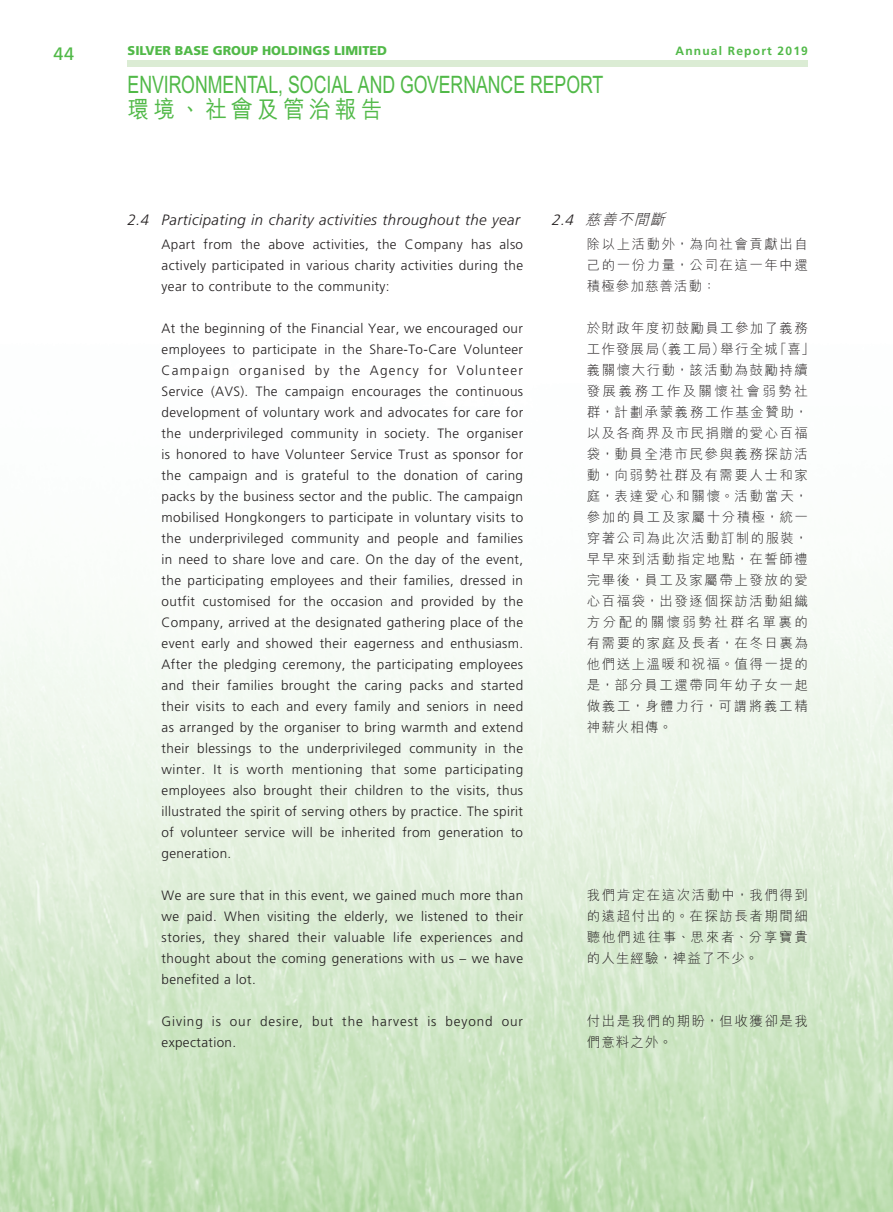
<style>
.page{position:relative;width:893px;height:1212px;background:#fff}
.page>*{position:absolute;margin:0;border:0;box-sizing:border-box;transform-origin:0 0}
.t1{font:24px "Arial Narrow MT Std";color:#51b948;scale:.9 1}
.t2{font:500 24px "M Hei HK";letter-spacing:.2em;color:#51b948;scale:.9 1}
.t3{font:18px "Frutiger LT Std";color:#51b948}
.t4{font:italic 300 15px "Frutiger LT Std";letter-spacing:.03em;color:#231f20}
.t5{font:italic 300 15px "M Hei HK";color:#231f20}
.t6{font:300 13.5px/21px "Frutiger LT Std";letter-spacing:.03em;color:#231f20;text-align:justify}
.t7{font:300 13.5px/21px "M Hei HK";letter-spacing:.11em;color:#231f20;text-align:justify}
.t8{font:300 13.5px/21px "Frutiger LT Std";letter-spacing:.065em;color:#231f20}
.t9{font:900 12.75px "Frutiger LT Std";color:#51b948}
.t10{font:700 12px "Frutiger LT Std";letter-spacing:.1em;color:#51b948}
.s1{font-family:"Frutiger LT Std"}
</style>
<div class="page">
<img style="left:0;top:598px;width:893px;height:614px">
<div style="left:128px;top:60px;width:680px;height:6px;background:#dbecd4"></div>
<h2 class="t3" style="left:54px;top:43px;width:22px">44</h2>
<p class="t9" style="left:128px;top:43px;width:261px">SILVER BASE GROUP HOLDINGS LIMITED</p>
<p class="t10" style="left:675px;top:43px;width:134px">Annual Report 2019</p>
<h1 class="t1" style="left:128px;top:70px;width:530px">ENVIRONMENTAL, SOCIAL AND GOVERNANCE REPORT</h1>
<h1 class="t2" style="left:128px;top:91px;width:285px">環境、社會及管治報告</h1>
<p class="t4" style="left:128px;top:211px;width:394px">2.4 Participating in charity activities throughout the year</p>
<p class="t6" style="left:162px;top:234px;width:363px">Apart from the above activities, the Company has also actively participated in various charity activities during the year to contribute to the community:</p>
<p class="t6" style="left:162px;top:318px;width:363px">At the beginning of the Financial Year, we encouraged our employees to participate in the Share-To-Care Volunteer Campaign organised by the Agency for Volunteer Service (AVS). The campaign encourages the continuous development of voluntary work and advocates for care for the underprivileged community in society. The organiser is honored to have Volunteer Service Trust as sponsor for the campaign and is grateful to the donation of caring packs by the business sector and the public. The campaign mobilised Hongkongers to participate in voluntary visits to the underprivileged community and people and families in need to share love and care. On the day of the event, the participating employees and their families, dressed in outfit customised for the occasion and provided by the Company, arrived at the designated gathering place of the event early and showed their eagerness and enthusiasm.<br>After the pledging ceremony, the participating employees and their families brought the caring packs and started their visits to each and every family and seniors in need as arranged by the organiser to bring warmth and extend their blessings to the underprivileged community in the winter. It is worth mentioning that some participating employees also brought their children to the visits, thus illustrated the spirit of serving others by practice. The spirit of volunteer service will be inherited from generation to generation.</p>
<p class="t6" style="left:162px;top:885px;width:363px">We are sure that in this event, we gained much more than we paid. When visiting the elderly, we listened to their stories, they shared their valuable life experiences and thought about the coming generations with us – we have benefited a lot.</p>
<p class="t8" style="left:162px;top:1011px;width:363px">Giving is our desire, but the harvest is beyond our expectation.</p>
<p class="t5" style="left:551px;top:209px;width:121px"><span class="s1">2.4</span> 慈善不間斷</p>
<p class="t7" style="left:587px;top:233px;width:223px">除以上活動外，為向社會貢獻出自己的一份力量，公司在這一年中還積極參加慈善活動：</p>
<p class="t7" style="left:587px;top:317px;width:229px;text-align:left">於財政年度初鼓勵員工參加了義務工作發展局（義工局）舉行全城「喜」義關懷大行動，該活動為鼓勵持續發展義務工作及關懷社會弱勢社群，計劃承蒙義務工作基金贊助，以及各商界及市民捐贈的愛心百福袋，動員全港市民參與義務探訪活動，向弱勢社群及有需要人士和家庭，表達愛心和關懷。活動當天，參加的員工及家屬十分積極，統一穿著公司為此次活動訂制的服裝，早早來到活動指定地點，在誓師禮完畢後，員工及家屬帶上發放的愛心百福袋，出發逐個探訪活動組織方分配的關懷弱勢社群名單裏的有需要的家庭及長者，在冬日裏為他們送上溫暖和祝福。值得一提的是，部分員工還帶同年幼子女一起做義工，身體力行，可謂將義工精神薪火相傳。</p>
<p class="t7" style="left:587px;top:884px;width:223px">我們肯定在這次活動中，我們得到的遠超付出的。在探訪長者期間細聽他們述往事、思來者、分享寶貴的人生經驗，裨益了不少。</p>
<p class="t7" style="left:587px;top:1010px;width:223px">付出是我們的期盼，但收獲卻是我們意料之外。</p>
</div>
